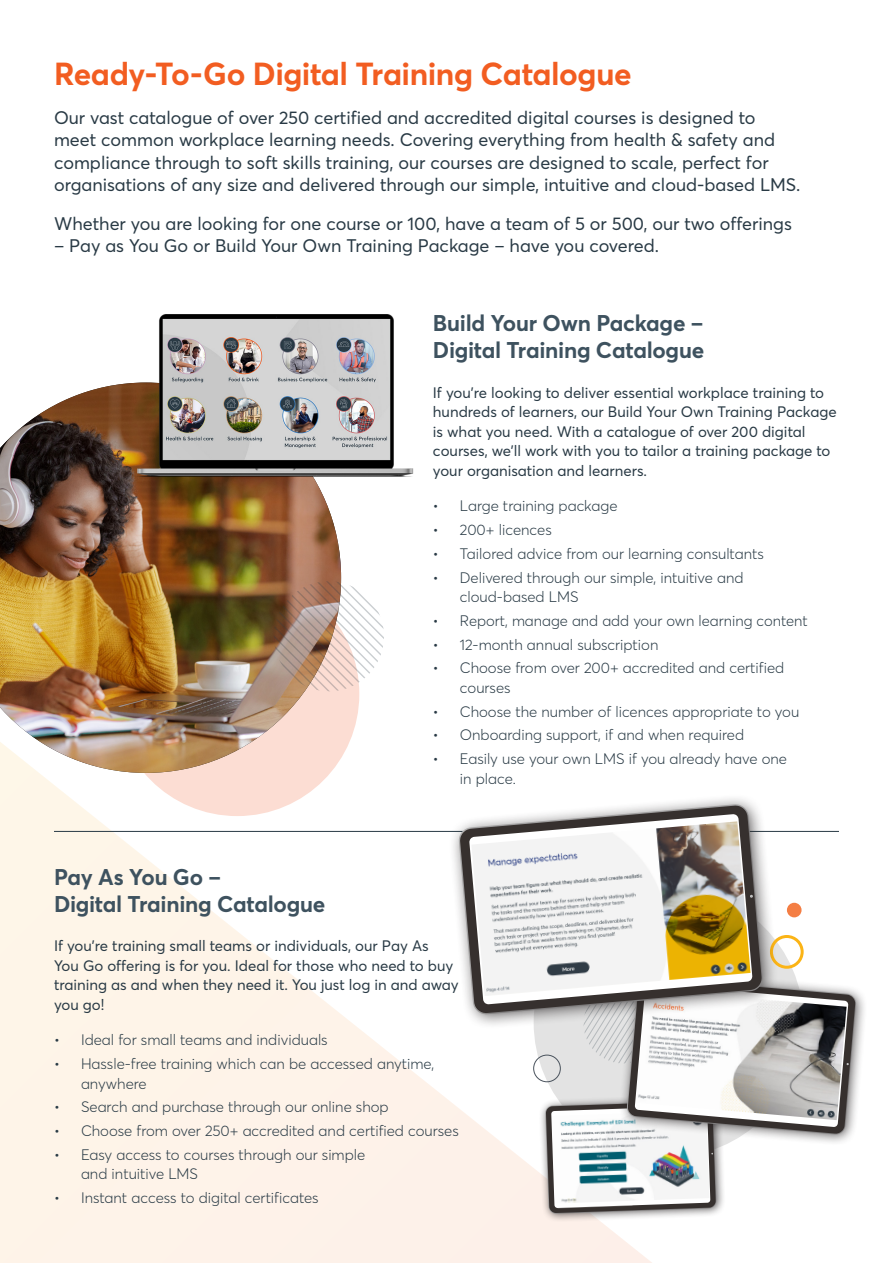
<style>
.page{position:relative;width:893px;height:1263px;background:#fff}
.page>*{position:absolute;margin:0;border:0;box-sizing:border-box;transform-origin:0 0}
.t1{font:700 31.5px "Averta";letter-spacing:-.015em;color:#f25d21}
.t2{font:700 22.5px/27px "Averta";letter-spacing:-.01em;color:#3e525f}
.t3{font:18px/22.5px "Averta";color:#293a45}
.t4{font:300 15px/19.5px "Averta";color:#293a45}
.t5{font:15px/19.5px "Averta";color:#293a45}
</style>
<div class="page">
<svg style="left:0;top:731px;width:652px;height:532px"></svg>
<div style="left:539px;top:1094px;width:186px;height:129px;background:#231f20;opacity:.75"></div>
<img style="left:0;top:384px;width:341px;height:389px">
<img style="left:122px;top:314px;width:292px;height:164px">
<div style="left:619px;top:968px;width:249px;height:178px;background:#231f20;opacity:.75"></div>
<svg style="left:545px;top:976px;width:311px;height:238px"></svg>
<img style="left:636px;top:989px;width:211px;height:131px">
<div style="left:770px;top:935px;width:34px;height:34px;border:3px solid #fbb416;border-radius:50%"></div>
<div style="left:787px;top:903px;width:14px;height:14px;background:#f47e44;border-radius:50%"></div>
<div style="left:533px;top:1055px;width:28px;height:27px;border:1px solid #4a535d;border-radius:50%"></div>
<hr style="left:54px;top:831px;width:785px;height:1px;background:#293a45">
<div style="left:448px;top:794px;width:330px;height:236px;background:#231f20;opacity:.75"></div>
<svg style="left:460px;top:805px;width:302px;height:208px"></svg>
<svg style="left:469px;top:814px;width:283px;height:190px"></svg>
<img style="left:471px;top:821px;width:279px;height:175px">
<svg style="left:274px;top:581px;width:110px;height:110px"></svg>
<p class="t1" style="left:54px;top:51px;width:579px">Ready-To-Go Digital Training Catalogue</p>
<p class="t3" style="left:54px;top:105px;width:748px">Our vast catalogue of over 250 certified and accredited digital courses is designed to meet common workplace learning needs. Covering everything from health &amp; safety and compliance through to soft skills training, our courses are designed to scale, perfect for organisations of any size and delivered through our simple, intuitive and cloud-based LMS.</p>
<p class="t3" style="left:54px;top:211px;width:739px">Whether you are looking for one course or 100, have a team of 5 or 500, our two offerings</p>
<p class="t3" style="left:54px;top:234px;width:606px">– Pay as You Go or Build Your Own Training Package – have you covered.</p>
<p class="t2" style="left:433px;top:309px;width:273px">Build Your Own Package –<br>Digital Training Catalogue</p>
<p class="t5" style="left:433px;top:382px;width:405px">If you’re looking to deliver essential workplace training to hundreds of learners, our Build Your Own Training Package is what you need. With a catalogue of over 200 digital courses, we’ll work with you to tailor a training package to your organisation and learners.</p>
<p class="t4" style="left:433px;top:496px;width:186px">• Large training package</p>
<p class="t4" style="left:433px;top:519px;width:120px">• 200+ licences</p>
<p class="t4" style="left:433px;top:543px;width:332px">• Tailored advice from our learning consultants</p>
<p class="t4" style="left:460px;top:567px;width:285px;text-indent:-27px">• Delivered through our simple, intuitive and cloud-based LMS</p>
<p class="t4" style="left:433px;top:610px;width:376px">• Report, manage and add your own learning content</p>
<p class="t4" style="left:433px;top:634px;width:227px">• 12-month annual subscription</p>
<p class="t4" style="left:460px;top:658px;width:326px;text-indent:-27px">• Choose from over 200+ accredited and certified courses</p>
<p class="t4" style="left:433px;top:701px;width:368px">• Choose the number of licences appropriate to you</p>
<p class="t4" style="left:433px;top:725px;width:313px">• Onboarding support, if and when required</p>
<p class="t4" style="left:460px;top:748px;width:329px;text-indent:-27px">• Easily use your own LMS if you already have one in place.</p>
<p class="t2" style="left:54px;top:862px;width:273px">Pay As You Go –<br>Digital Training Catalogue</p>
<p class="t5" style="left:54px;top:936px;width:406px">If you’re training small teams or individuals, our Pay As<br>You Go offering is for you. Ideal for those who need to buy training as and when they need it. You just log in and away you go!</p>
<p class="t4" style="left:54px;top:1030px;width:275px">• Ideal for small teams and individuals</p>
<p class="t4" style="left:81px;top:1053px;width:355px;text-indent:-27px">• Hassle-free training which can be accessed anytime, anywhere</p>
<p class="t4" style="left:54px;top:1097px;width:336px">• Search and purchase through our online shop</p>
<p class="t4" style="left:54px;top:1120px;width:406px">• Choose from over 250+ accredited and certified courses</p>
<p class="t4" style="left:81px;top:1144px;width:286px;text-indent:-27px">• Easy access to courses through our simple and intuitive LMS</p>
<p class="t4" style="left:54px;top:1187px;width:266px">• Instant access to digital certificates</p>
</div>
